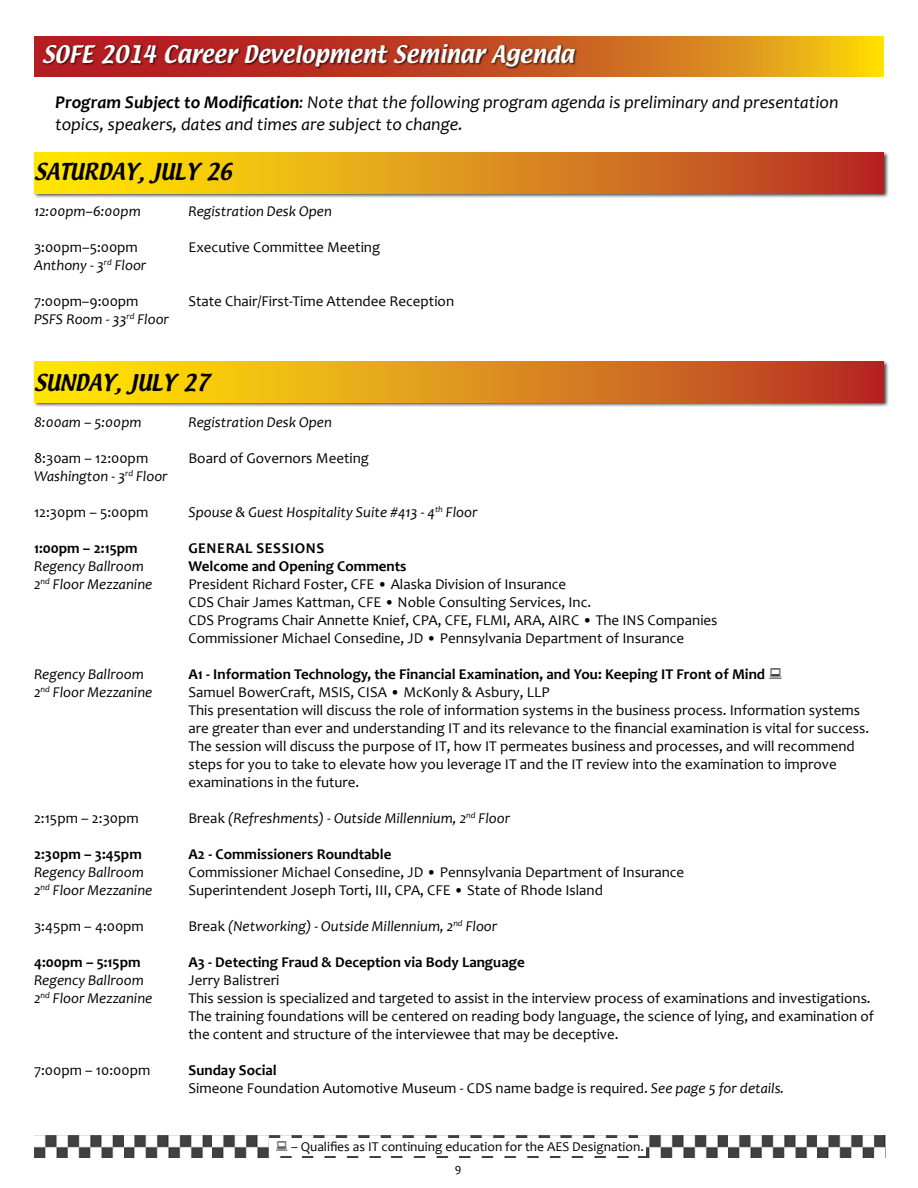
<style>
.page{position:relative;width:918px;height:1188px;background:#fff}
.page>*{position:absolute;margin:0;border:0;box-sizing:border-box;transform-origin:0 0}
.t1{font:21px "Textile";color:#fff}
.t2{font:20.25px "Textile";color:#000}
.t3{font:italic 18px/21.6px "Candara";color:#000}
.t4{font:15px/18px "Candara";color:#000}
.t5{font:italic 15px "Candara";color:#000}
.t6{font:700 15px "Candara";color:#000}
.t7{font:13.5px "Candara";color:#000}
.t8{font:12px "Candara";color:#000}
.s1{font-weight:700}
.s2{font-style:normal}
.s3{font-style:italic}
</style>
<div class="page">
<img style="left:34px;top:1136px;width:852px;height:22px">
<div style="left:269px;top:1138px;width:377px;height:18px;background:#fff"></div>
<div style="left:33px;top:361px;width:857px;height:47px;background:#000;opacity:.75"></div>
<div style="left:34px;top:362px;width:850px;height:40px;background:linear-gradient(to right,#fff403,#b7312c)"></div>
<svg style="left:34px;top:36px;width:850px;height:40px;background:#d16f1d"></svg>
<div style="left:33px;top:152px;width:857px;height:47px;background:#000;opacity:.75"></div>
<div style="left:34px;top:153px;width:850px;height:40px;background:linear-gradient(to right,#fff403,#b7312c)"></div>
<div style="left:42px;top:43px;width:536px;height:26px;background:#000;opacity:.75"></div>
<h1 class="t1" style="left:42px;top:39px;width:533px">SOFE 2014 Career Development Seminar Agenda</h1>
<p class="t3" style="left:55px;top:92px;width:785px"><span class="s1">Program Subject to Modification</span>: Note that the following program agenda is preliminary and presentation topics, speakers, dates and times are subject to change.</p>
<h2 class="t2" style="left:34px;top:157px;width:65px">Saturday</h2>
<h2 class="t2" style="left:138px;top:157px;width:96px">, july 26</h2>
<p class="t5" style="left:34px;top:202px;width:108px">12:00pm–6:00pm</p>
<p class="t5" style="left:189px;top:202px;width:145px">Registration Desk Open</p>
<p class="t4" style="left:34px;top:238px;width:105px">3:00pm–5:00pm</p>
<p class="t4" style="left:189px;top:238px;width:193px">Executive Committee Meeting</p>
<p class="t5" style="left:34px;top:256px;width:114px">Anthony - 3<sup>rd</sup> Floor</p>
<p class="t4" style="left:34px;top:292px;width:106px">7:00pm–9:00pm</p>
<p class="t4" style="left:189px;top:292px;width:267px">State Chair/First-Time Attendee Reception</p>
<p class="t5" style="left:34px;top:310px;width:137px">PSFS Room - 33<sup>rd</sup> Floor</p>
<h2 class="t2" style="left:115px;top:368px;width:96px">, July 27</h2>
<p class="t5" style="left:34px;top:413px;width:109px">8:00am – 5:00pm</p>
<p class="t5" style="left:189px;top:413px;width:145px">Registration Desk Open</p>
<p class="t4" style="left:34px;top:449px;width:116px">8:30am – 12:00pm</p>
<p class="t4" style="left:189px;top:449px;width:182px">Board of Governors Meeting</p>
<p class="t5" style="left:34px;top:467px;width:135px">Washington - 3<sup>rd</sup> Floor</p>
<p class="t4" style="left:34px;top:503px;width:116px">12:30pm – 5:00pm</p>
<p class="t5" style="left:189px;top:503px;width:291px">Spouse &amp; Guest Hospitality Suite <span class="s2">#</span>413 - 4<sup>th</sup> Floor</p>
<p class="t6" style="left:34px;top:539px;width:105px">1:00pm – 2:15pm</p>
<p class="t6" style="left:189px;top:539px;width:39px">Genera</p>
<p class="t6" style="left:245px;top:539px;width:79px">l Sessions</p>
<p class="t5" style="left:34px;top:557px;width:111px">Regency Ballroom</p>
<p class="t6" style="left:189px;top:557px;width:220px">Welcome and Opening Comments</p>
<p class="t5" style="left:34px;top:575px;width:120px">2<sup>nd</sup> Floor Mezzanine</p>
<p class="t4" style="left:189px;top:575px;width:531px">President Richard Foster, CFE • Alaska Division of Insurance<br>CDS Chair James Kattman, CFE • Noble Consulting Services, Inc.<br>CDS Programs Chair Annette Knief, CPA, CFE, FLMI, ARA, AIRC • The INS Companies Commissioner Michael Consedine, JD • Pennsylvania Department of Insurance</p>
<p class="t5" style="left:34px;top:665px;width:111px">Regency Ballroom</p>
<p class="t6" style="left:189px;top:665px;width:578px">A1 - Information Technology, the Financial Examination, and You: Keeping IT Front of Mind</p>
<p class="t5" style="left:34px;top:683px;width:120px">2<sup>nd</sup> Floor Mezzanine</p>
<p class="t4" style="left:189px;top:683px;width:682px">Samuel BowerCraft, MSIS, CISA • McKonly &amp; Asbury, LLP<br>This presentation will discuss the role of information systems in the business process. Information systems are greater than ever and understanding IT and its relevance to the financial examination is vital for success.<br>The session will discuss the purpose of IT, how IT permeates business and processes, and will recommend steps for you to take to elevate how you leverage IT and the IT review into the examination to improve examinations in the future.</p>
<p class="t4" style="left:34px;top:809px;width:106px">2:15pm – 2:30pm</p>
<p class="t5" style="left:189px;top:809px;width:323px"><span class="s2">Break</span> (Refreshments) - Outside Millennium, 2<sup>nd</sup> Floor</p>
<p class="t6" style="left:34px;top:845px;width:109px">2:30pm – 3:45pm</p>
<p class="t6" style="left:189px;top:845px;width:204px">A2 - Commissioners Roundtable</p>
<p class="t5" style="left:34px;top:863px;width:111px">Regency Ballroom</p>
<p class="t4" style="left:189px;top:863px;width:497px">Commissioner Michael Consedine, JD • Pennsylvania Department of Insurance</p>
<p class="t5" style="left:34px;top:881px;width:120px">2<sup>nd</sup> Floor Mezzanine</p>
<p class="t4" style="left:189px;top:881px;width:416px">Superintendent Joseph Torti, III, CPA, CFE • State of Rhode Island</p>
<p class="t4" style="left:34px;top:917px;width:111px">3:45pm – 4:00pm</p>
<p class="t5" style="left:189px;top:917px;width:310px"><span class="s2">Break</span> (Networking) - Outside Millennium, 2<sup>nd</sup> Floor</p>
<p class="t6" style="left:34px;top:953px;width:108px">4:00pm – 5:15pm</p>
<p class="t6" style="left:189px;top:953px;width:338px">A3 - Detecting Fraud &amp; Deception via Body Language</p>
<p class="t5" style="left:34px;top:971px;width:111px">Regency Ballroom</p>
<p class="t4" style="left:189px;top:971px;width:92px">Jerry Balistreri</p>
<p class="t5" style="left:34px;top:989px;width:120px">2<sup>nd</sup> Floor Mezzanine</p>
<p class="t4" style="left:189px;top:989px;width:687px">This session is specialized and targeted to assist in the interview process of examinations and investigations.<br>The training foundations will be centered on reading body language, the science of lying, and examination of the content and structure of the interviewee that may be deceptive.</p>
<p class="t4" style="left:34px;top:1061px;width:118px">7:00pm – 10:00pm</p>
<p class="t4" style="left:189px;top:1061px;width:597px"><span class="s1">Sunday Social<br></span>Simeone Foundation Automotive Museum - CDS name badge is required. <span class="s3">See page 5 for details.</span></p>
<h2 class="t2" style="left:34px;top:368px;width:56px">Sunday</h2>
<p class="t7" style="left:291px;top:1139px;width:354px">– Qualifies as IT continuing education for the AES Designation.</p>
<p class="t8" style="left:455px;top:1161px;width:8px">9</p>
</div>
